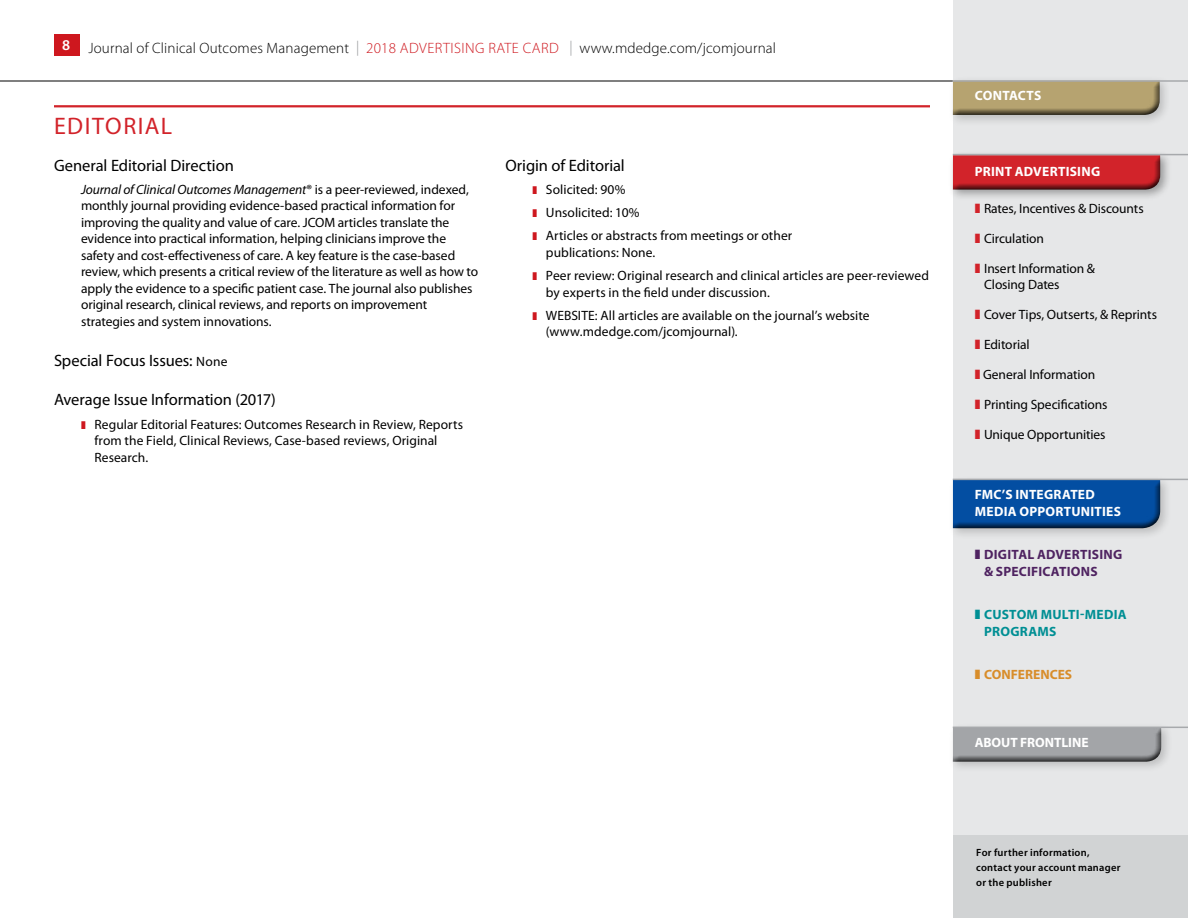
<style>
.page{position:relative;width:1188px;height:918px;background:#fff}
.page>*{position:absolute;margin:0;border:0;box-sizing:border-box;transform-origin:0 0}
.t1{font:24px "Myriad Pro";letter-spacing:.06em;color:#d2232a}
.t2{font:16.5px "Myriad Pro";letter-spacing:-.005em;color:#000}
.t3{font:300 15px "Myriad Pro";letter-spacing:.01em;color:#000}
.t4{font:13.5px/16.5px "Myriad Pro";letter-spacing:-.005em;color:#000}
.t5{font:700 13.5px/16.5px "Myriad Pro";letter-spacing:.015em;color:#fff}
.t6{font:700 13.5px/16.5px "Myriad Pro";letter-spacing:.02em;color:#4f2361}
.t7{font:700 13.5px/16.5px "Myriad Pro";letter-spacing:.02em;color:#008f94}
.t8{font:700 13.5px "Myriad Pro";letter-spacing:-.005em;color:#fff}
.t9{font:700 13.5px "Myriad Pro";color:#d88d2a}
.t10{font:600 10.5px/15px "Myriad Pro";letter-spacing:.025em;color:#000}
.s1{color:#939598}
.s2{color:#ce171e}
.s3{font-style:italic}
.s4{font-size:13.5px}
.s5{color:#d2232a}
</style>
<div class="page">
<hr style="left:0;top:81px;width:954px;height:1px;background:#000">
<div style="left:54px;top:35px;width:26px;height:21px;background:#ce171e"></div>
<div style="left:953px;top:0;width:235px;height:918px;background:#e6e7e8"></div>
<div style="left:953px;top:835px;width:235px;height:83px;background:#d1d3d4"></div>
<div style="left:948px;top:150px;width:224px;height:52px;background:#000;opacity:.33"></div>
<svg style="left:950px;top:154px;width:210px;height:38px;background:#c02f34"></svg>
<div style="left:948px;top:76px;width:224px;height:51px;background:#000;opacity:.18"></div>
<svg style="left:950px;top:79px;width:210px;height:39px;background:#ab9c74"></svg>
<div style="left:948px;top:475px;width:224px;height:65px;background:#000;opacity:.18"></div>
<div style="left:950px;top:478px;width:210px;height:46px;background:#cccdcf"></div>
<svg style="left:950px;top:479px;width:210px;height:51px;background:#0d509b"></svg>
<div style="left:948px;top:722px;width:225px;height:52px;background:#000;opacity:.18"></div>
<svg style="left:950px;top:726px;width:211px;height:39px;background:#9d9ea1"></svg>
<hr style="left:953px;top:154px;width:235px;height:1px;background:#a7a9ac">
<hr style="left:953px;top:479px;width:235px;height:1px;background:#a7a9ac">
<hr style="left:953px;top:727px;width:235px;height:1px;background:#a7a9ac">
<hr style="left:953px;top:80px;width:235px;height:2px;background:#a7a9ac">
<hr style="left:54px;top:105px;width:876px;height:2px;background:#d2232a">
<p class="t3" style="left:62px;top:39px;width:716px"><sup>8</sup> Journal of Clinical Outcomes Management <span class="s1">|</span> <span class="s2">2018 ADVERTISING RATE CARD</span> <span class="s1">|</span> www.mdedge.com/jcomjournal</p>
<h1 class="t1" style="left:54px;top:112px;width:120px">EDITORIAL</h1>
<p class="t2" style="left:54px;top:155px;width:181px">General Editorial Direction</p>
<p class="t4" style="left:81px;top:181px;width:399px"><span class="s3">Journal of Clinical Outcomes Management</span>® is a peer-reviewed, indexed, monthly journal providing evidence-based practical information for improving the quality and value of care. JCOM articles translate the evidence into practical information, helping clinicians improve the safety and cost-effectiveness of care. A key feature is the case-based review, which presents a critical review of the literature as well as how to apply the evidence to a specific patient case. The journal also publishes original research, clinical reviews, and reports on improvement strategies and system innovations.</p>
<p class="t2" style="left:54px;top:350px;width:175px">Special Focus Issues: <span class="s4">None</span></p>
<p class="t2" style="left:54px;top:390px;width:223px">Average Issue Information (2017)</p>
<p class="t4" style="left:94px;top:416px;width:370px;text-indent:-13px"><span class="s2">❚</span> Regular Editorial Features: Outcomes Research in Review, Reports from the Field, Clinical Reviews, Case-based reviews, Original<br>Research.</p>
<p class="t2" style="left:506px;top:155px;width:121px">Origin of Editorial</p>
<p class="t4" style="left:532px;top:178px;width:261px;line-height:23.2px"><span class="s2">❚</span> Solicited: 90%<br><span class="s2">❚</span> Unsolicited: 10%<br><span class="s2">❚</span> Articles or abstracts from meetings or other</p>
<p class="t4" style="left:532px;top:241px;width:398px;line-height:23.2px;text-indent:13px">publications: None.<br><span class="s2">❚</span> Peer review: Original research and clinical articles are peer-reviewed</p>
<p class="t4" style="left:532px;top:280px;width:339px;line-height:23.2px;text-indent:13px">by experts in the field under discussion.<br><span class="s2">❚</span> WEBSITE: All articles are available on the journal’s website</p>
<p class="t4" style="left:546px;top:323px;width:193px">(www.mdedge.com/jcomjournal).</p>
<p class="t5" style="left:975px;top:87px;width:68px">CONTACTS</p>
<p class="t5" style="left:975px;top:163px;width:127px">PRINT ADVERTISING</p>
<p class="t4" style="left:975px;top:200px;width:171px"><span class="s5">❚</span> Rates, Incentives &amp; Discounts</p>
<p class="t4" style="left:975px;top:230px;width:71px"><span class="s5">❚</span> Circulation</p>
<p class="t4" style="left:984px;top:260px;width:112px;text-indent:-10px"><span class="s5">❚</span> Insert Information &amp;<br>Closing Dates</p>
<p class="t4" style="left:975px;top:306px;width:184px"><span class="s5">❚</span> Cover Tips, Outserts, &amp; Reprints</p>
<p class="t4" style="left:975px;top:336px;width:56px"><span class="s5">❚</span> Editorial</p>
<p class="t4" style="left:975px;top:366px;width:122px"><span class="s5">❚</span> General Information</p>
<p class="t4" style="left:975px;top:396px;width:134px"><span class="s5">❚</span> Printing Specifications</p>
<p class="t4" style="left:975px;top:426px;width:132px"><span class="s5">❚</span> Unique Opportunities</p>
<p class="t5" style="left:975px;top:486px;width:148px">FMC’S INTEGRATED<br>MEDIA OPPORTUNITIES</p>
<p class="t6" style="left:984px;top:546px;width:140px;text-indent:-9px">❚ DIGITAL ADVERTISING &amp; SPECIFICATIONS</p>
<p class="t7" style="left:984px;top:606px;width:144px;text-indent:-10px">❚ CUSTOM MULTI-MEDIA<br>PROGRAMS</p>
<p class="t9" style="left:975px;top:666px;width:99px">❚ CONFERENCES</p>
<p class="t8" style="left:975px;top:734px;width:115px">ABOUT FRONTLINE</p>
<p class="t10" style="left:976px;top:845px;width:146px">For further information, contact your account manager or the publisher</p>
</div>
